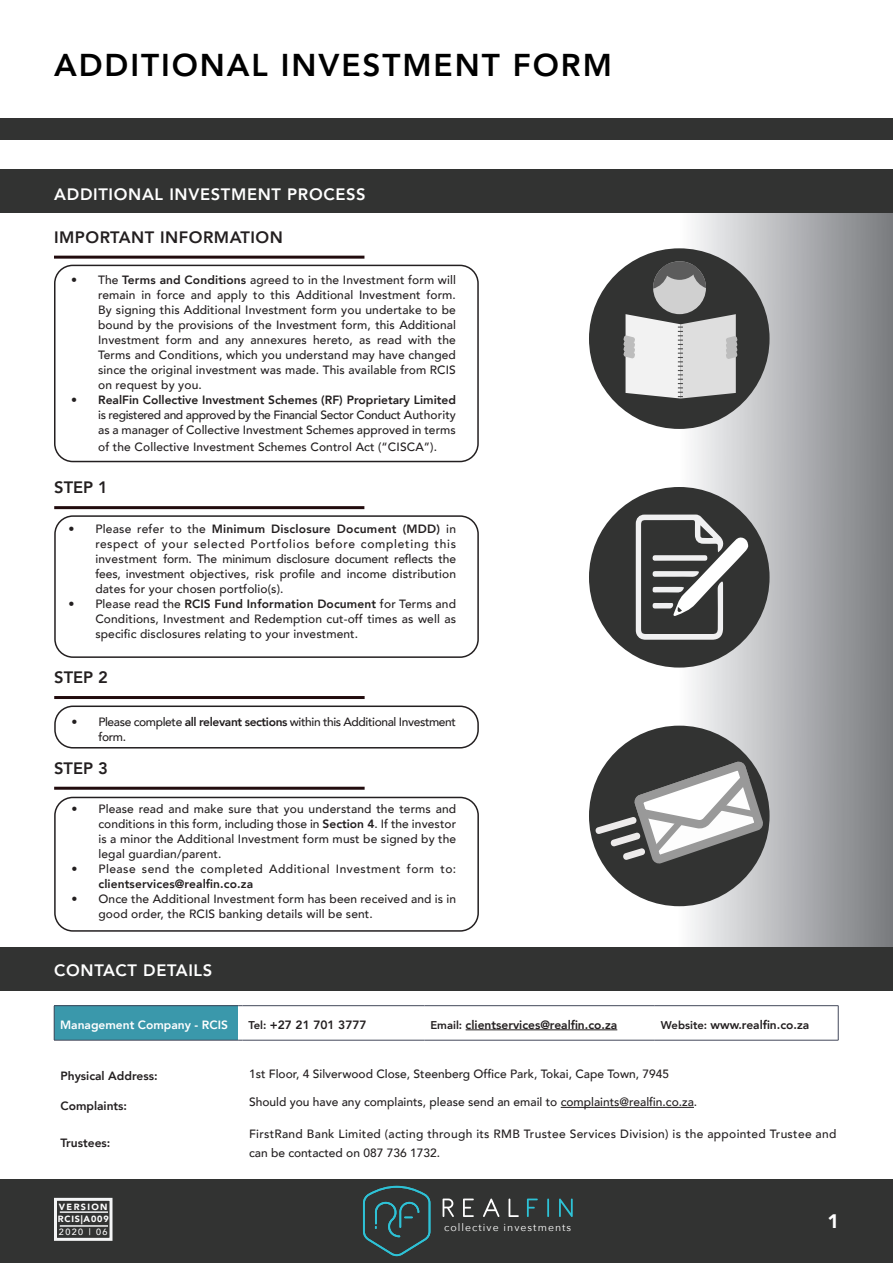
<style>
.page{position:relative;width:893px;height:1263px;background:#fff}
.page>*{position:absolute;margin:0;border:0;box-sizing:border-box;transform-origin:0 0}
.t1{font:800 31.5px "Avenir";letter-spacing:.06em;color:#000}
.t2{font:900 19.5px "Avenir";color:#fff}
.t3{font:800 16.5px "Avenir";letter-spacing:.04em;color:#fff}
.t4{font:800 16.5px "Avenir";letter-spacing:.03em;color:#231f20}
.t5{font:500 12px/15px "Avenir";letter-spacing:.01em;color:#231f20;text-align:justify}
.t6{font:800 12px "Avenir";color:#231f20}
.t7{font:500 12px/15px "Avenir";letter-spacing:-.03em;color:#231f20}
.t8{font:500 12px "Avenir";letter-spacing:.04em;color:#231f20}
.t9{font:800 12px "Avenir";color:#fff}
.t10{font:10.5px "Avenir Next";letter-spacing:.1em;color:#fff}
.t11{font:900 9px/12px "Avenir";letter-spacing:.12em;color:#fff}
.t12{font:500 9px "Avenir";letter-spacing:.16em;color:#fff}
.s1{font-weight:800}
.s2{font-size:11.25px}
</style>
<div class="page">
<svg style="left:589px;top:213px;width:304px;height:734px"></svg>
<div style="left:0;top:1179px;width:893px;height:84px;background:#323332"></div>
<svg style="left:363px;top:1186px;width:67px;height:70px"></svg>
<svg style="left:443px;top:1198px;width:11px;height:19px"></svg>
<svg style="left:463px;top:1198px;width:11px;height:19px"></svg>
<svg style="left:483px;top:1198px;width:16px;height:19px"></svg>
<svg style="left:509px;top:1198px;width:10px;height:19px"></svg>
<svg style="left:527px;top:1198px;width:11px;height:19px"></svg>
<svg style="left:547px;top:1198px;width:2px;height:19px"></svg>
<svg style="left:559px;top:1198px;width:14px;height:19px"></svg>
<div style="left:54px;top:1198px;width:58px;height:43px;border:3px solid #f4f5f6"></div>
<hr style="left:60px;top:1225px;width:48px;height:2px;background:#f4f5f6">
<hr style="left:60px;top:1211px;width:48px;height:2px;background:#f4f5f6">
<div style="left:0;top:119px;width:893px;height:21px;background:#323332"></div>
<div style="left:0;top:947px;width:893px;height:43px;background:#323332"></div>
<hr style="left:561px;top:1107px;width:133px;height:1px;background:#231f20">
<div style="left:54px;top:1006px;width:184px;height:34px;background:#3a98ab"></div>
<hr style="left:54px;top:1005px;width:184px;height:1px;background:#43485a">
<hr style="left:54px;top:1006px;width:1px;height:34px;background:#43485a">
<hr style="left:243px;top:1005px;width:181px;height:1px;background:#43485a">
<hr style="left:424px;top:1005px;width:231px;height:1px;background:#43485a">
<hr style="left:655px;top:1005px;width:183px;height:1px;background:#43485a">
<hr style="left:838px;top:1006px;width:1px;height:34px;background:#43485a">
<hr style="left:54px;top:1040px;width:184px;height:1px;background:#43485a">
<hr style="left:243px;top:1040px;width:181px;height:1px;background:#43485a">
<hr style="left:424px;top:1040px;width:231px;height:1px;background:#43485a">
<hr style="left:655px;top:1040px;width:183px;height:1px;background:#43485a">
<hr style="left:466px;top:1029px;width:151px;height:1px;background:#231f20">
<div style="left:54px;top:515px;width:425px;height:143px;border:2px solid #231f20;border-radius:18px"></div>
<div style="left:0;top:170px;width:893px;height:43px;background:#323332"></div>
<hr style="left:54px;top:506px;width:310px;height:3px;background:#210b0d">
<div style="left:54px;top:705px;width:425px;height:43px;border:2px solid #231f20;border-radius:18px"></div>
<div style="left:54px;top:797px;width:425px;height:135px;border:2px solid #231f20;border-radius:18px"></div>
<hr style="left:54px;top:787px;width:311px;height:3px;background:#210b0d">
<hr style="left:54px;top:696px;width:311px;height:3px;background:#210b0d">
<div style="left:589px;top:248px;width:181px;height:181px;background:#323332;border-radius:50%"></div>
<svg style="left:623px;top:261px;width:115px;height:138px"></svg>
<div style="left:589px;top:487px;width:181px;height:180px;background:#323332;border-radius:50%"></div>
<svg style="left:636px;top:514px;width:112px;height:126px"></svg>
<div style="left:589px;top:726px;width:181px;height:180px;background:#323332;border-radius:50%"></div>
<svg style="left:594px;top:755px;width:176px;height:115px"></svg>
<hr style="left:54px;top:256px;width:310px;height:3px;background:#210b0d">
<div style="left:54px;top:265px;width:425px;height:197px;border:2px solid #231f20;border-radius:18px"></div>
<h1 class="t1" style="left:54px;top:40px;width:559px">ADDITIONAL INVESTMENT FORM</h1>
<h3 class="t3" style="left:54px;top:181px;width:313px">ADDITIONAL INVESTMENT PROCESS</h3>
<h3 class="t4" style="left:54px;top:224px;width:230px">IMPORTANT INFORMATION</h3>
<p class="t5" style="left:98px;top:272px;width:359px;text-indent:-27px">• The <span class="s1">Terms and Conditions</span> agreed to in the Investment form will remain in force and apply to this Additional Investment form.<br>By signing this Additional Investment form you undertake to be bound by the provisions of the Investment form, this Additional Investment form and any annexures hereto, as read with the Terms and Conditions, which you understand may have changed since the original investment was made. This available from RCIS on request by you.</p>
<p class="t6" style="left:71px;top:390px;width:386px">• RealFin Collective Investment Schemes (RF) Proprietary Limited</p>
<p class="t5" style="left:98px;top:407px;width:359px">is registered and approved by the Financial Sector Conduct Authority as a manager of Collective Investment Schemes approved in terms</p>
<p class="t5" style="left:98px;top:438px;width:340px">of the Collective Investment Schemes Control Act (“CISCA”).</p>
<h3 class="t4" style="left:54px;top:475px;width:55px">STEP 1</h3>
<p class="t5" style="left:95px;top:521px;width:362px;text-indent:-27px">• Please refer to the <span class="s1">Minimum Disclosure Document (MDD)</span> in respect of your selected Portfolios before completing this investment form. The minimum disclosure document reflects the fees, investment objectives, risk profile and income distribution dates for your chosen portfolio(s).</p>
<p class="t5" style="left:95px;top:596px;width:362px;text-indent:-27px">• Please read the <span class="s1">RCIS Fund Information Document</span> for Terms and Conditions, Investment and Redemption cut-off times as well as specific disclosures relating to your investment.</p>
<h3 class="t4" style="left:54px;top:665px;width:55px">STEP 2</h3>
<p class="t7" style="left:98px;top:713px;width:359px;text-indent:-27px">• Please complete <span class="s1">all relevant sections</span> within this Additional Investment form.</p>
<h3 class="t4" style="left:54px;top:755px;width:55px">STEP 3</h3>
<p class="t5" style="left:98px;top:801px;width:359px;text-indent:-27px">• Please read and make sure that you understand the terms and conditions in this form, including those in <span class="s1">Section 4</span>. If the investor is a minor the Additional Investment form must be signed by the legal guardian/parent.</p>
<p class="t8" style="left:71px;top:859px;width:386px">• Please send the completed Additional Investment form to:</p>
<p class="t6" style="left:98px;top:875px;width:156px">clientservices@realfin.co.za</p>
<p class="t5" style="left:98px;top:891px;width:359px;text-indent:-27px">• Once the Additional Investment form has been received and is in good order, the RCIS banking details will be sent.</p>
<h3 class="t3" style="left:54px;top:958px;width:160px">CONTACT DETAILS</h3>
<p class="t9" style="left:60px;top:1015px;width:169px">Management Company - RCIS</p>
<p class="t6" style="left:249px;top:1015px;width:120px"><span class="s2">Tel:</span> +27 21 701 3777</p>
<p class="t6" style="left:430px;top:1015px;width:188px"><span class="s2">Email:</span> clientservices@realfin.co.za</p>
<p class="t6" style="left:661px;top:1015px;width:150px"><span class="s2">Website:</span> www.realfin.co.za</p>
<p class="t6" style="left:60px;top:1067px;width:99px">Physical Address:</p>
<p class="t5" style="left:249px;top:1066px;width:422px">1st Floor, 4 Silverwood Close, Steenberg Office Park, Tokai, Cape Town, 7945</p>
<p class="t6" style="left:60px;top:1096px;width:68px">Complaints:</p>
<p class="t5" style="left:249px;top:1094px;width:450px">Should you have any complaints, please send an email to complaints@realfin.co.za.</p>
<p class="t6" style="left:60px;top:1134px;width:51px">Trustees:</p>
<p class="t5" style="left:249px;top:1123px;width:589px;line-height:19.5px">FirstRand Bank Limited (acting through its RMB Trustee Services Division) is the appointed Trustee and can be contacted on 087 736 1732.</p>
<p class="t11" style="left:58px;top:1200px;width:52px">VERSION<br>RCIS|A009</p>
<p class="t12" style="left:59px;top:1224px;width:50px">2020 | 06</p>
<p class="t10" style="left:444px;top:1219px;width:129px">collective investments</p>
<h2 class="t2" style="left:827px;top:1205px;width:13px">1</h2>
</div>
